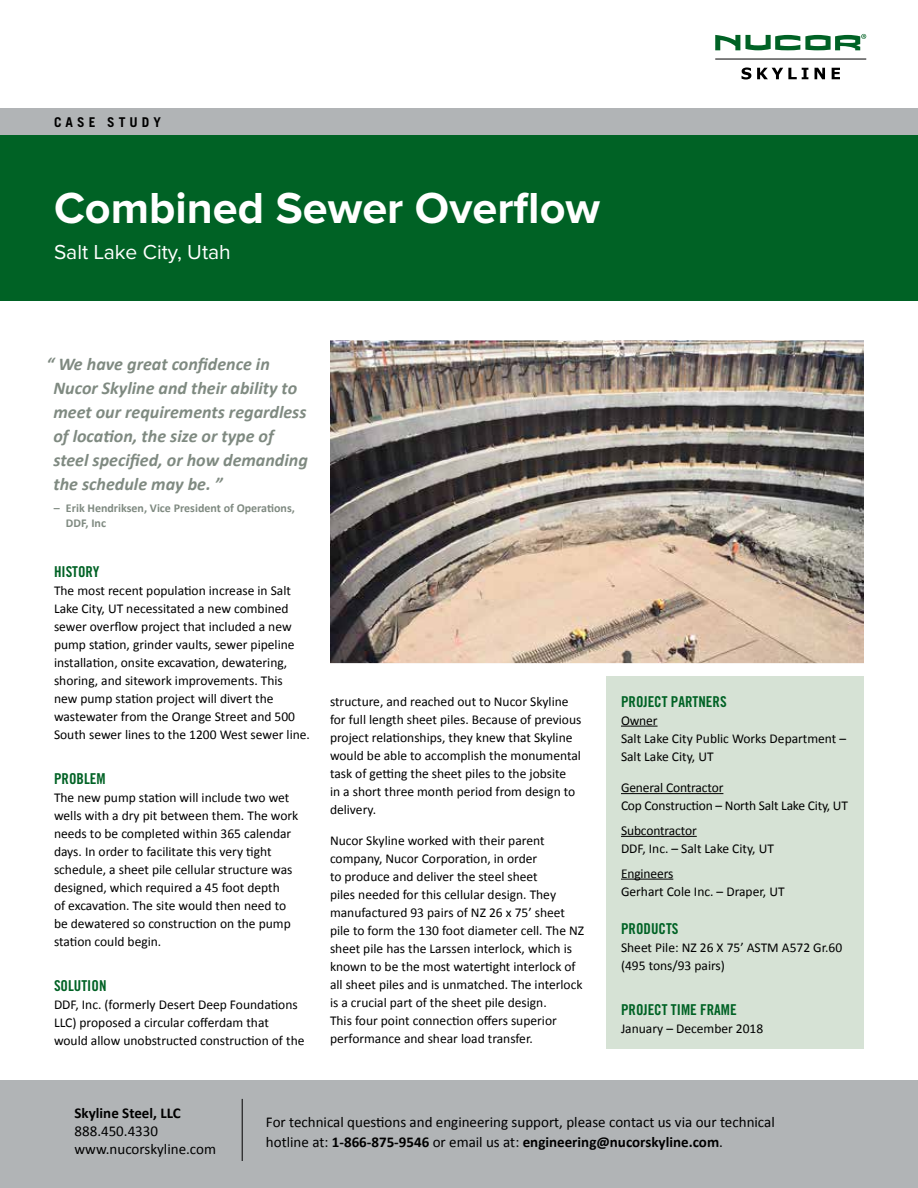
<style>
.page{position:relative;width:918px;height:1188px;background:#fff}
.page>*{position:absolute;margin:0;border:0;box-sizing:border-box;transform-origin:0 0}
.t1{font:700 45px "Proxima Nova";color:#fff}
.t2{font:21px "Proxima Nova";color:#fff}
.t3{font:italic 700 18px/24px "Calibri";color:#7f8a81}
.t4{font:15px/18px "Calibri";color:#000}
.t5{font:15px "Trade Gothic LT Std Bd Cn 20";color:#006225}
.t6{font:700 15px "Calibri";color:#000}
.t7{font:13.5px/18px "Calibri";color:#000}
.t8{font:700 13.5px "Trade Gothic LT Std";letter-spacing:.3em;color:#000}
.t9{font:700 12px/14.4px "Calibri";color:#7f8a81}
.s1{font-weight:700}
</style>
<div class="page">
<div style="left:0;top:112px;width:918px;height:189px;background:#006225"></div>
<svg style="left:742px;top:68px;width:9px;height:11px"></svg>
<svg style="left:757px;top:68px;width:51px;height:11px"></svg>
<svg style="left:815px;top:68px;width:10px;height:11px"></svg>
<svg style="left:832px;top:68px;width:8px;height:11px"></svg>
<svg style="left:715px;top:34px;width:151px;height:16px"></svg>
<hr style="left:715px;top:59px;width:151px;height:1px;background:#000">
<div style="left:0;top:108px;width:918px;height:27px;background:#b1b4b6"></div>
<div style="left:0;top:1080px;width:918px;height:108px;background:#b1b4b6"></div>
<hr style="left:242px;top:1099px;width:1px;height:62px;background:#000">
<img style="left:330px;top:340px;width:534px;height:323px">
<div style="left:606px;top:676px;width:258px;height:373px;background:#d6e2d5"></div>
<hr style="left:621px;top:726px;width:37px;height:1px;background:#000">
<hr style="left:621px;top:793px;width:102px;height:1px;background:#000">
<hr style="left:621px;top:836px;width:76px;height:1px;background:#000">
<hr style="left:621px;top:879px;width:52px;height:1px;background:#000">
<p class="t8" style="left:54px;top:113px;width:108px">CASE STUDY</p>
<h1 class="t1" style="left:54px;top:188px;width:548px">Combined Sewer Overflow</h1>
<h2 class="t2" style="left:54px;top:243px;width:178px">Salt Lake City, Utah</h2>
<h3 class="t3" style="left:53px;top:352px;width:256px;text-indent:-7px">“ We have great confidence in<br>Nucor Skyline and their ability to meet our requirements regardless of location, the size or type of steel specified, or how demanding the schedule may be. ”</h3>
<p class="t9" style="left:66px;top:501px;width:230px;text-indent:-12px">– Erik Hendriksen, Vice President of Operations,<br>DDF, Inc</p>
<p class="t5" style="left:54px;top:563px;width:47px">HISTORY</p>
<p class="t7" style="left:54px;top:582px;width:258px">The most recent population increase in Salt Lake City, UT necessitated a new combined sewer overflow project that included a new pump station, grinder vaults, sewer pipeline installation, onsite excavation, dewatering, shoring, and sitework improvements. This<br>new pump station project will divert the wastewater from the Orange Street and 500<br>South sewer lines to the 1200 West sewer line.</p>
<p class="t5" style="left:54px;top:770px;width:53px">PROBLEM</p>
<p class="t7" style="left:54px;top:789px;width:246px">The new pump station will include two wet wells with a dry pit between them. The work needs to be completed within 365 calendar days. In order to facilitate this very tight schedule, a sheet pile cellular structure was designed, which required a 45 foot depth<br>of excavation. The site would then need to be dewatered so construction on the pump station could begin.</p>
<p class="t5" style="left:54px;top:977px;width:54px">SOLUTION</p>
<p class="t7" style="left:54px;top:996px;width:252px">DDF, Inc. (formerly Desert Deep Foundations<br>LLC) proposed a circular cofferdam that would allow unobstructed construction of the</p>
<p class="t7" style="left:330px;top:693px;width:253px">structure, and reached out to Nucor Skyline for full length sheet piles. Because of previous project relationships, they knew that Skyline would be able to accomplish the monumental task of getting the sheet piles to the jobsite<br>in a short three month period from design to delivery.</p>
<p class="t7" style="left:330px;top:832px;width:256px">Nucor Skyline worked with their parent company, Nucor Corporation, in order<br>to produce and deliver the steel sheet<br>piles needed for this cellular design. They manufactured 93 pairs of NZ 26 x 75’ sheet pile to form the 130 foot diameter cell. The NZ sheet pile has the Larssen interlock, which is known to be the most watertight interlock of all sheet piles and is unmatched. The interlock is a crucial part of the sheet pile design.<br>This four point connection offers superior performance and shear load transfer.</p>
<p class="t5" style="left:621px;top:692px;width:107px">PROJECT PARTNERS</p>
<p class="t7" style="left:621px;top:711px;width:227px">Owner<br>Salt Lake City Public Works Department –<br>Salt Lake City, UT</p>
<p class="t7" style="left:621px;top:779px;width:229px">General Contractor<br>Cop Construction – North Salt Lake City, UT</p>
<p class="t7" style="left:621px;top:821px;width:154px">Subcontractor<br>DDF, Inc. – Salt Lake City, UT</p>
<p class="t7" style="left:621px;top:864px;width:165px">Engineers<br>Gerhart Cole Inc. – Draper, UT</p>
<p class="t5" style="left:621px;top:919px;width:59px">PRODUCTS</p>
<p class="t7" style="left:621px;top:938px;width:223px">Sheet Pile: NZ 26 X 75’ ASTM A572 Gr.60 (495 tons/93 pairs)</p>
<p class="t5" style="left:621px;top:1000px;width:117px">PROJECT TIME FRAME</p>
<p class="t7" style="left:621px;top:1019px;width:144px">January – December 2018</p>
<p class="t6" style="left:75px;top:1103px;width:108px">Skyline Steel, LLC</p>
<p class="t4" style="left:75px;top:1122px;width:143px">888.450.4330 www.nucorskyline.com</p>
<p class="t4" style="left:266px;top:1113px;width:510px;line-height:19.5px">For technical questions and engineering support, please contact us via our technical hotline at: <span class="s1">1-866-875-9546</span> or email us at: <span class="s1">engineering@nucorskyline.com</span>.</p>
</div>
